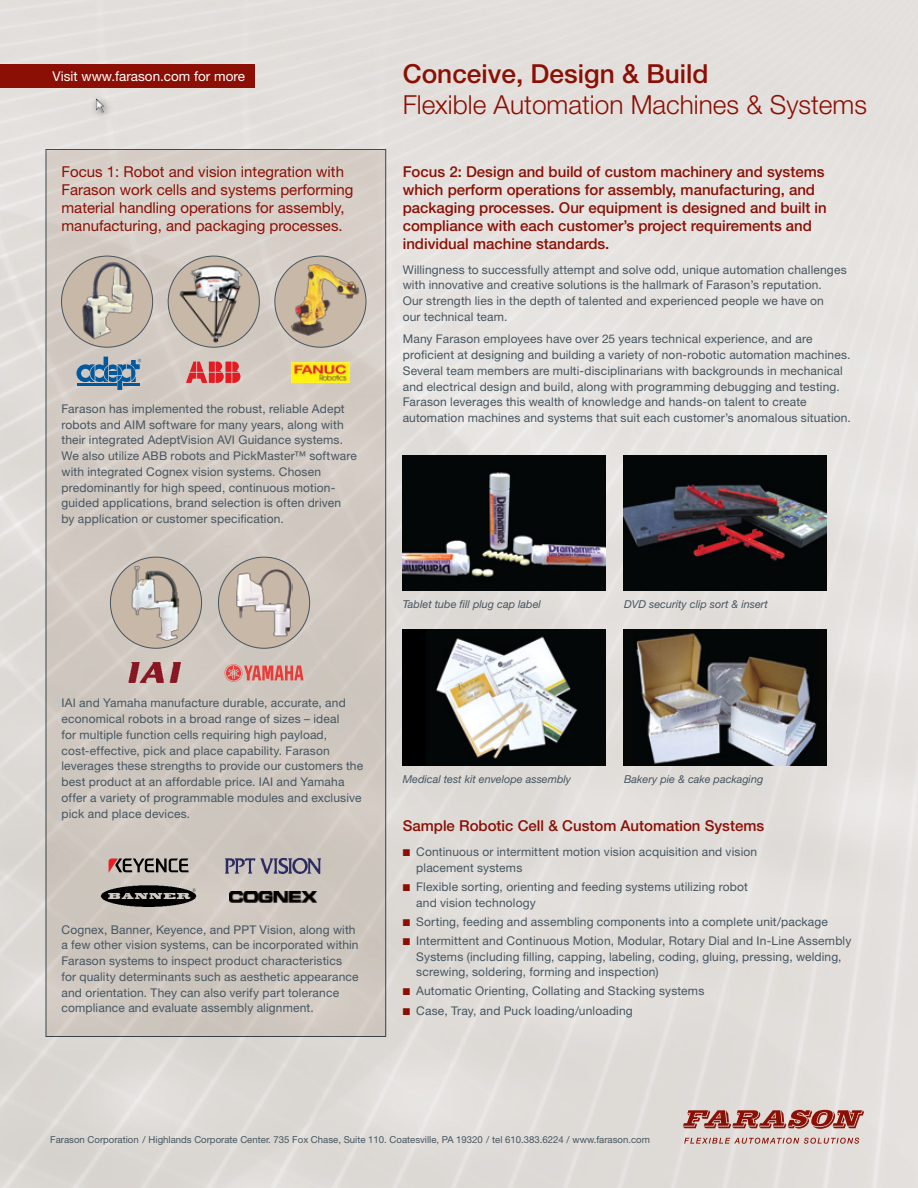
<style>
.page{position:relative;width:918px;height:1188px;background:#fff}
.page>*{position:absolute;margin:0;border:0;box-sizing:border-box;transform-origin:0 0}
.t1{font:300 26.25px "Helvetica Neue LT Std";color:#8b0f04}
.t2{font:500 26.25px "Helvetica Neue LT Std";color:#8b0f04}
.t3{font:500 15px/18px "Helvetica Neue LT Std";color:#8b0f04}
.t4{font:15px/18px "Helvetica Neue LT Std";color:#8b0f04}
.t5{font:13.5px "Helvetica Neue LT Std";color:#fff}
.t6{font:12px/15.8px "Helvetica Neue LT Std";letter-spacing:.015em;color:#455560}
.t7{font:italic 10.8px "Helvetica Neue LT Std";color:#455560}
.t8{font:9.6px "Helvetica Neue LT Std";color:#455560}
.s1{color:#8b0f04}
</style>
<div class="page">
<img style="left:0;top:0;width:918px;height:1188px">
<div style="left:46px;top:150px;width:340px;height:886px;background:#d0c8c1"></div>
<svg style="left:225px;top:664px;width:78px;height:18px"></svg>
<img style="left:128px;top:662px;width:53px;height:21px">
<div style="left:168px;top:256px;width:91px;height:91px;background:#c8b8a8;border-radius:50%"></div>
<img style="left:176px;top:265px;width:73px;height:79px">
<div style="left:62px;top:256px;width:91px;height:91px;background:#c8b8a8;border-radius:50%"></div>
<img style="left:78px;top:260px;width:59px;height:80px">
<div style="left:110px;top:557px;width:92px;height:91px;background:#c8b8a8;border-radius:50%"></div>
<img style="left:130px;top:565px;width:50px;height:76px">
<div style="left:218px;top:557px;width:92px;height:91px;background:#c8b8a8;border-radius:50%"></div>
<img style="left:236px;top:569px;width:56px;height:68px">
<div style="left:275px;top:256px;width:91px;height:91px;background:#c8b8a8;border-radius:50%"></div>
<img style="left:275px;top:263px;width:91px;height:74px">
<svg style="left:683px;top:1110px;width:181px;height:19px;background:#b16b63"></svg>
<svg style="left:684px;top:1138px;width:175px;height:6px"></svg>
<img style="left:291px;top:362px;width:58px;height:21px">
<img style="left:624px;top:455px;width:203px;height:136px">
<img style="left:402px;top:455px;width:204px;height:136px">
<img style="left:624px;top:630px;width:203px;height:135px">
<img style="left:402px;top:630px;width:204px;height:135px">
<img style="left:100px;top:886px;width:97px;height:21px">
<img style="left:229px;top:891px;width:88px;height:12px">
<img style="left:225px;top:857px;width:95px;height:16px">
<svg style="left:76px;top:357px;width:65px;height:33px"></svg>
<svg style="left:109px;top:858px;width:79px;height:15px"></svg>
<svg style="left:186px;top:362px;width:54px;height:21px"></svg>
<div style="left:90px;top:92px;width:24px;height:29px;background:#000;opacity:.4"></div>
<img style="left:96px;top:99px;width:9px;height:14px">
<div style="left:0;top:64px;width:254px;height:24px;background:#8b0f04"></div>
<p class="t5" style="left:52px;top:68px;width:194px">Visit www.farason.com for more</p>
<p class="t4" style="left:62px;top:162px;width:293px">Focus 1: Robot and vision integration with Farason work cells and systems performing material handling operations for assembly, manufacturing, and packaging processes.</p>
<p class="t6" style="left:62px;top:401px;width:297px">Farason has implemented the robust, reliable Adept robots and AIM software for many years, along with their integrated AdeptVision AVI Guidance systems.<br>We also utilize ABB robots and PickMaster™ software with integrated Cognex vision systems. Chosen predominantly for high speed, continuous motion&shy;guided applications, brand selection is often driven by application or customer specification.</p>
<p class="t6" style="left:62px;top:695px;width:303px">IAI and Yamaha manufacture durable, accurate, and economical robots in a broad range of sizes – ideal<br>for multiple function cells requiring high payload, cost-effective, pick and place capability. Farason leverages these strengths to provide our customers the best product at an affordable price. IAI and Yamaha offer a variety of programmable modules and exclusive pick and place devices.</p>
<p class="t6" style="left:62px;top:921px;width:299px">Cognex, Banner, Keyence, and PPT Vision, along with a few other vision systems, can be incorporated within Farason systems to inspect product characteristics for quality determinants such as aesthetic appearance and orientation. They can also verify part tolerance compliance and evaluate assembly alignment.</p>
<h1 class="t2" style="left:403px;top:58px;width:307px">Conceive, Design &amp; Build</h1>
<h1 class="t1" style="left:403px;top:88px;width:466px">Flexible Automation Machines &amp; Systems</h1>
<p class="t3" style="left:403px;top:162px;width:426px">Focus 2: Design and build of custom machinery and systems which perform operations for assembly, manufacturing, and packaging processes. Our equipment is designed and built in compliance with each customer’s project requirements and individual machine standards.</p>
<p class="t6" style="left:403px;top:261px;width:445px">Willingness to successfully attempt and solve odd, unique automation challenges with innovative and creative solutions is the hallmark of Farason’s reputation.<br>Our strength lies in the depth of talented and experienced people we have on<br>our technical team.</p>
<p class="t6" style="left:403px;top:331px;width:450px">Many Farason employees have over 25 years technical experience, and are proficient at designing and building a variety of non-robotic automation machines.<br>Several team members are multi-disciplinarians with backgrounds in mechanical and electrical design and build, along with programming debugging and testing.<br>Farason leverages this wealth of knowledge and hands-on talent to create automation machines and systems that suit each customer’s anomalous situation.</p>
<p class="t7" style="left:403px;top:598px;width:140px">Tablet tube fill plug cap label</p>
<p class="t7" style="left:624px;top:598px;width:145px">DVD security clip sort &amp; insert</p>
<p class="t7" style="left:403px;top:773px;width:170px">Medical test kit envelope assembly</p>
<p class="t7" style="left:624px;top:773px;width:141px">Bakery pie &amp; cake packaging</p>
<p class="t3" style="left:403px;top:817px;width:363px">Sample Robotic Cell &amp; Custom Automation Systems</p>
<p class="t6" style="left:416px;top:844px;width:343px;text-indent:-14px"><span class="s1">■</span> Continuous or intermittent motion vision acquisition and vision placement systems</p>
<p class="t6" style="left:416px;top:879px;width:333px;text-indent:-14px"><span class="s1">■</span> Flexible sorting, orienting and feeding systems utilizing robot and vision technology</p>
<p class="t6" style="left:403px;top:913px;width:427px"><span class="s1">■</span> Sorting, feeding and assembling components into a complete unit/package</p>
<p class="t6" style="left:416px;top:933px;width:437px;text-indent:-14px"><span class="s1">■</span> Intermittent and Continuous Motion, Modular, Rotary Dial and In-Line Assembly<br>Systems (including filling, capping, labeling, coding, gluing, pressing, welding, screwing, soldering, forming and inspection)</p>
<p class="t6" style="left:403px;top:983px;width:303px"><span class="s1">■</span> Automatic Orienting, Collating and Stacking systems</p>
<p class="t6" style="left:403px;top:1002px;width:232px"><span class="s1">■</span> Case, Tray, and Puck loading/unloading</p>
<p class="t8" style="left:50px;top:1134px;width:601px">Farason Corporation / Highlands Corporate Center. 735 Fox Chase, Suite 110. Coatesville, PA 19320 / tel 610.383.6224 / www.farason.com</p>
</div>
